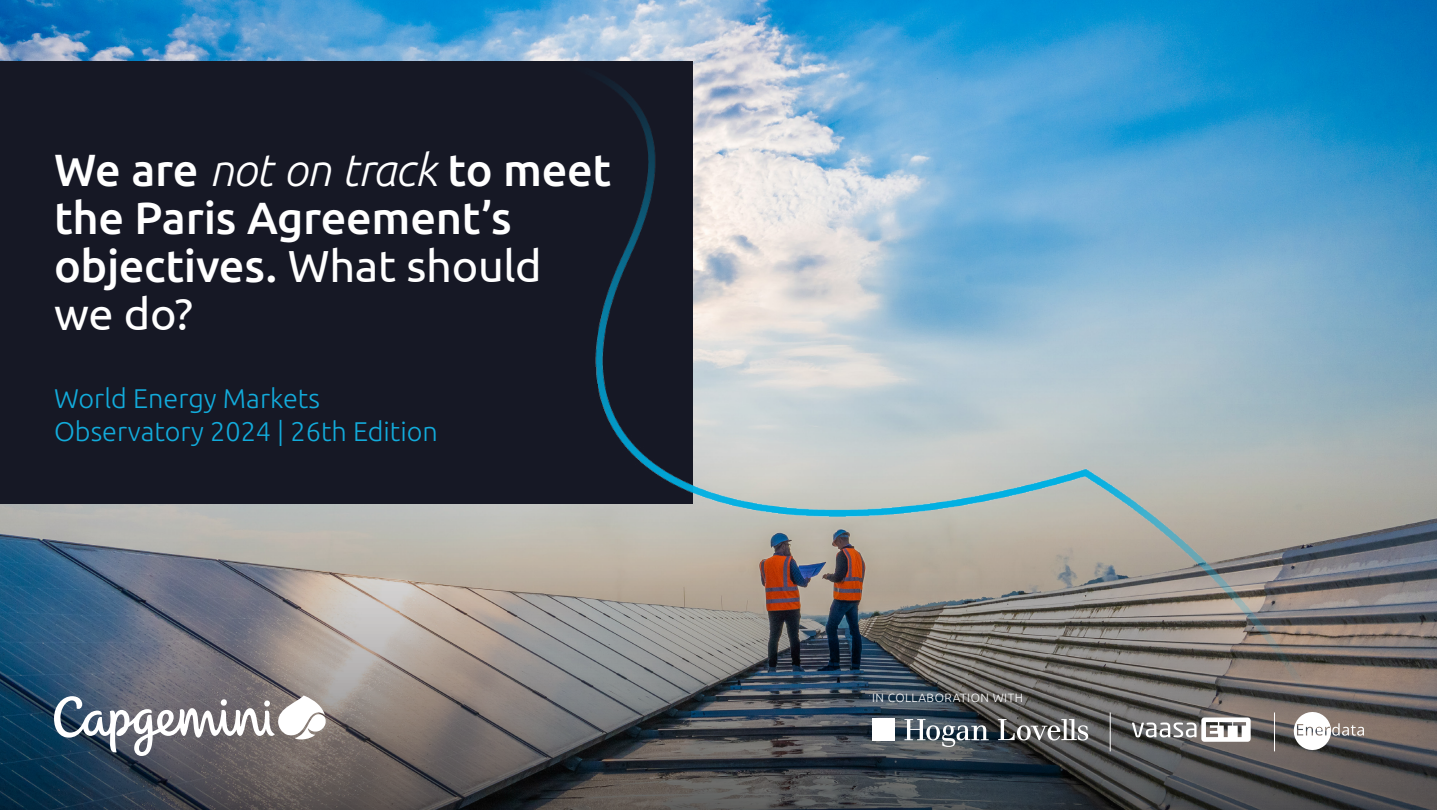
<style>
.page{position:relative;width:1437px;height:810px;background:#fff}
.page>*{position:absolute;margin:0;border:0;box-sizing:border-box;transform-origin:0 0}
.t1{font:500 45px/48px "Ubuntu";letter-spacing:-.005em;color:#fff}
.t2{font:300 27px/33px "Ubuntu";color:#12abdb}
.t3{font:300 12px "Ubuntu";letter-spacing:.04em;color:#fff}
.s1{font-weight:300;font-style:italic}
.s2{font-weight:400}
</style>
<div class="page">
<img style="left:0;top:0;width:1436px;height:810px">
<div style="left:0;top:61px;width:692px;height:443px;background:#161825"></div>
<svg style="left:54px;top:695px;width:272px;height:61px"></svg>
<svg style="left:904px;top:719px;width:84px;height:28px"></svg>
<svg style="left:998px;top:719px;width:90px;height:22px"></svg>
<div style="left:872px;top:718px;width:23px;height:23px;background:#fff"></div>
<svg style="left:1131px;top:718px;width:119px;height:24px"></svg>
<hr style="left:1274px;top:712px;width:1px;height:39px;background:#fff">
<svg style="left:1291px;top:718px;width:72px;height:34px"></svg>
<hr style="left:1109px;top:712px;width:1px;height:39px;background:#fff">
<img style="left:276px;top:16px;width:1103px;height:702px">
<p class="t1" style="left:54px;top:145px;width:559px">We are <span class="s1">not on track</span> to meet the Paris Agreement’s objectives. <span class="s2">What should we do?</span></p>
<p class="t2" style="left:54px;top:381px;width:385px">World Energy Markets<br>Observatory 2024 | 26th Edition</p>
<p class="t3" style="left:872px;top:690px;width:153px">IN COLLABORATION WITH</p>
</div>
